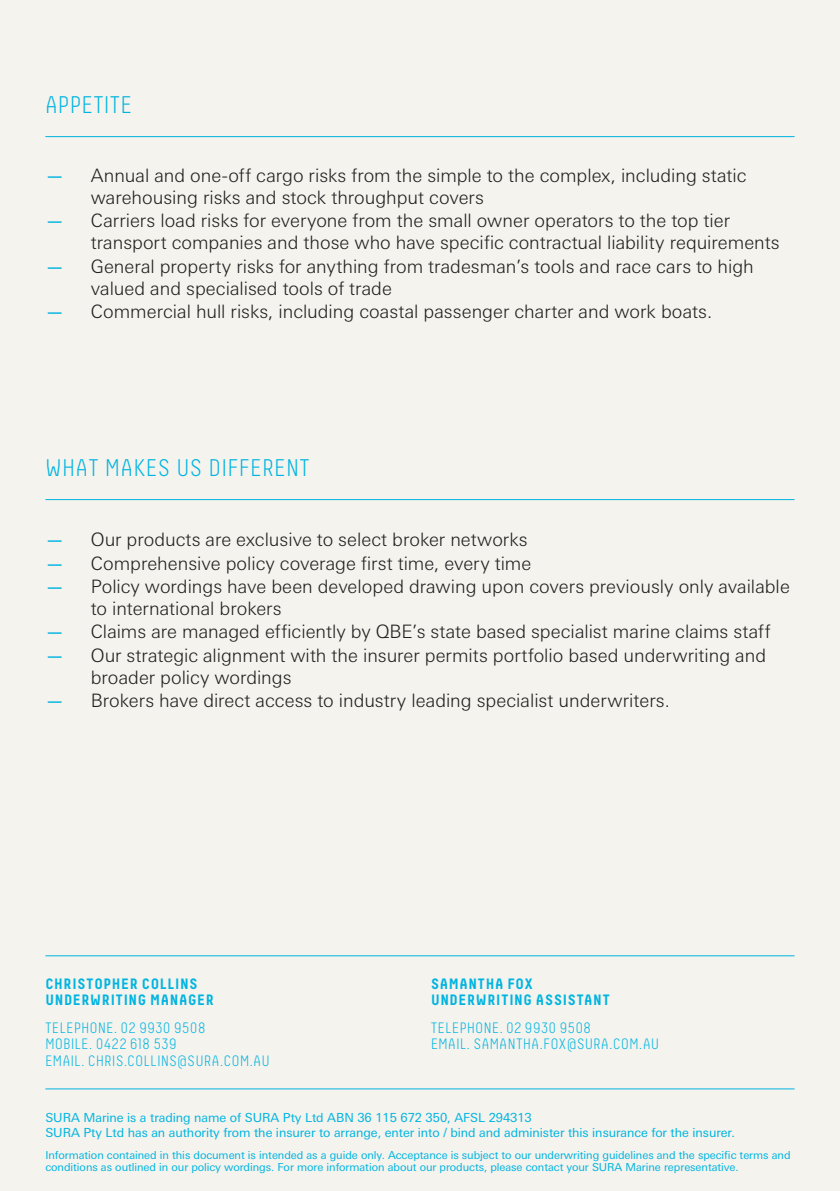
<style>
.page{position:relative;width:840px;height:1191px;background:#fff}
.page>*{position:absolute;margin:0;border:0;box-sizing:border-box;transform-origin:0 0}
._1_1_Page_Heading{font:300 24px "Decima";letter-spacing:.04em;color:#00b4e0}
._4_1_Body_Copy_Inden{font:300 18.4px/22px "LT Univers Basic";color:#231f20}
.t1{font:300 15px/16.6px "Decima";letter-spacing:.05em;color:#00b4e0}
.t2{font:700 15px/16.4px "Decima";letter-spacing:.045em;color:#00b4e0}
._05_4_Small_Text_6_7{font:12.4px/15px "LT Univers Basic";letter-spacing:-.005em;color:#00b4e0}
._05_4_Small_Text_6_7-2{font:11px/12px "LT Univers Basic";letter-spacing:-.005em;color:#00b4e0}
.s1{font-weight:500;color:#00b4e0}
</style>
<div class="page">
<div style="left:0;top:0;width:839px;height:1191px;background:#f4f3ee"></div>
<hr style="left:45px;top:1088px;width:749px;height:1px;background:#00b4e0">
<hr style="left:45px;top:136px;width:749px;height:1px;background:#00b4e0">
<hr style="left:45px;top:499px;width:749px;height:1px;background:#00b4e0">
<hr style="left:45px;top:955px;width:749px;height:1px;background:#00b4e0">
<p class="_1_1_Page_Heading" style="left:45px;top:92px;width:88px">APPETITE</p>
<p class="_4_1_Body_Copy_Inden" style="left:91px;top:164px;width:657px;text-indent:-45px"><span class="s1">—</span> Annual and one-off cargo risks from the simple to the complex, including static warehousing risks and stock throughput covers</p>
<p class="_4_1_Body_Copy_Inden" style="left:91px;top:209px;width:690px;text-indent:-45px"><span class="s1">—</span> Carriers load risks for everyone from the small owner operators to the top tier transport companies and those who have specific contractual liability requirements</p>
<p class="_4_1_Body_Copy_Inden" style="left:91px;top:255px;width:664px;text-indent:-45px"><span class="s1">—</span> General property risks for anything from tradesman’s tools and race cars to high valued and specialised tools of trade</p>
<p class="_4_1_Body_Copy_Inden" style="left:45px;top:300px;width:668px"><span class="s1">—</span> Commercial hull risks, including coastal passenger charter and work boats.</p>
<p class="_1_1_Page_Heading" style="left:45px;top:454px;width:265px">WHAT MAKES US DIFFERENT</p>
<p class="_4_1_Body_Copy_Inden" style="left:45px;top:528px;width:483px"><span class="s1">—</span> Our products are exclusive to select broker networks</p>
<p class="_4_1_Body_Copy_Inden" style="left:45px;top:552px;width:487px"><span class="s1">—</span> Comprehensive policy coverage first time, every time</p>
<p class="_4_1_Body_Copy_Inden" style="left:91px;top:575px;width:700px;text-indent:-45px"><span class="s1">—</span> Policy wordings have been developed drawing upon covers previously only available to international brokers</p>
<p class="_4_1_Body_Copy_Inden" style="left:45px;top:621px;width:726px"><span class="s1">—</span> Claims are managed efficiently by QBE’s state based specialist marine claims staff</p>
<p class="_4_1_Body_Copy_Inden" style="left:91px;top:644px;width:676px;text-indent:-45px"><span class="s1">—</span> Our strategic alignment with the insurer permits portfolio based underwriting and broader policy wordings</p>
<p class="_4_1_Body_Copy_Inden" style="left:45px;top:689px;width:625px"><span class="s1">—</span> Brokers have direct access to industry leading specialist underwriters.</p>
<p class="t2" style="left:45px;top:974px;width:170px">CHRISTOPHER COLLINS<br>UNDERWRITING MANAGER</p>
<p class="t1" style="left:45px;top:1019px;width:225px">TELEPHONE. 02 9930 9508<br>MOBILE. 0422 618 539<br>EMAIL. CHRIS.COLLINS@SURA.COM.AU</p>
<p class="t2" style="left:431px;top:974px;width:180px">SAMANTHA FOX<br>UNDERWRITING ASSISTANT</p>
<p class="t1" style="left:431px;top:1019px;width:229px">TELEPHONE. 02 9930 9508<br>EMAIL. SAMANTHA.FOX@SURA.COM.AU</p>
<p class="_05_4_Small_Text_6_7" style="left:45px;top:1110px;width:690px">SURA Marine is a trading name of SURA Pty Ltd ABN 36 115 672 350, AFSL 294313<br>SURA Pty Ltd has an authority from the insurer to arrange, enter into / bind and administer this insurance for the insurer.</p>
<p class="_05_4_Small_Text_6_7-2" style="left:45px;top:1149px;width:746px">Information contained in this document is intended as a guide only. Acceptance is subject to our underwriting guidelines and the specific terms and conditions as outlined in our policy wordings. For more information about our products, please contact your SURA Marine representative.</p>
</div>
